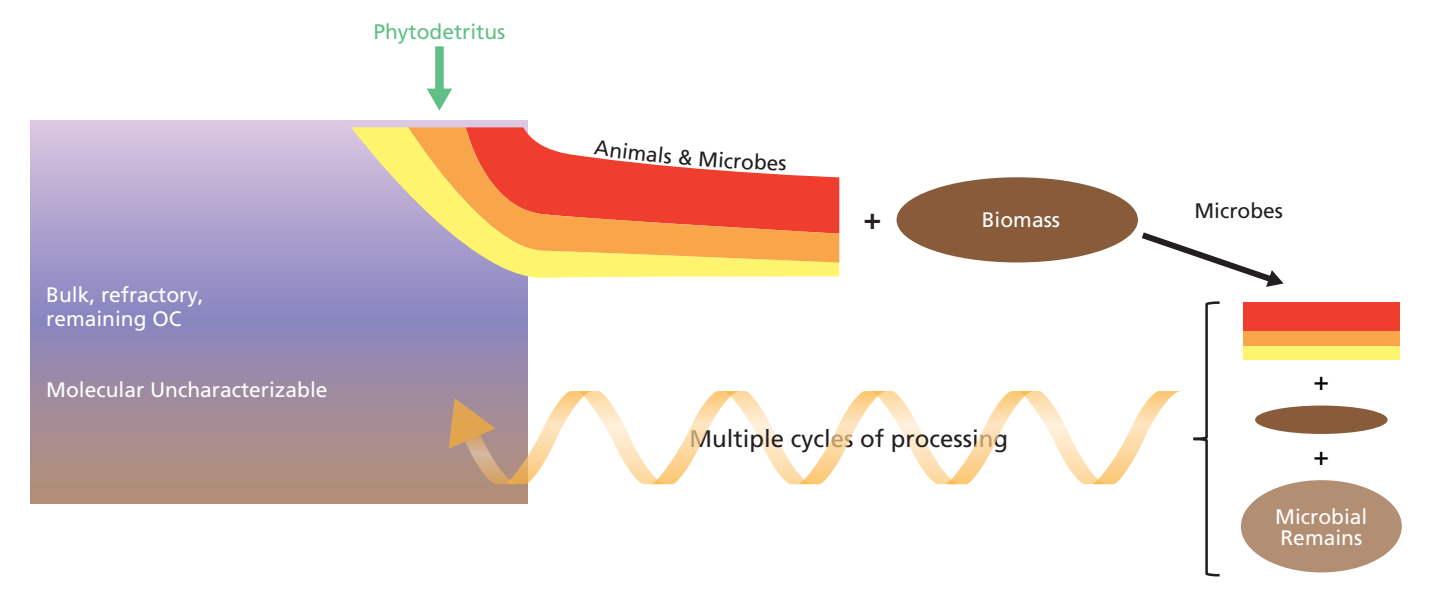
<style>
.page{position:relative;width:1446px;height:591px;background:#fff}
.page>*{position:absolute;margin:0;border:0;box-sizing:border-box;transform-origin:0 0}
.t1{font:700 30px "Frutiger LT Std";color:#231f20}
.t2{font:26.1px "Frutiger LT Std";color:#000001}
.t3{font:24px "Frutiger LT Std";color:#231f20}
.t4{font:21px/21px "Frutiger LT Std";color:#fff}
.t5{font:21px "Frutiger LT Std";color:#60bf86}
.t6{font:21px "Frutiger LT Std";color:#231f20}
</style>
<div class="page">
<svg style="left:30px;top:121px;width:497px;height:383px;background:#a796b2"></svg>
<svg style="left:351px;top:127px;width:488px;height:153px;background:#d2c8a9"></svg>
<svg style="left:408px;top:127px;width:431px;height:136px;background:#f29465"></svg>
<div style="left:896px;top:177px;width:242px;height:85px;background:#885c3a;border-radius:50%"></div>
<div style="left:1255px;top:406px;width:132px;height:28px;background:#885c3a;border-radius:50%"></div>
<div style="left:1241px;top:480px;width:161px;height:92px;background:#b28e72;border-radius:50%"></div>
<div style="left:1243px;top:303px;width:156px;height:28px;background:#ef3e2e"></div>
<div style="left:1243px;top:345px;width:156px;height:14px;background:#fff46d"></div>
<div style="left:1243px;top:331px;width:156px;height:14px;background:#f9a64a"></div>
<svg style="left:1193px;top:301px;width:27px;height:276px"></svg>
<div style="left:435px;top:46px;width:9px;height:46px;background:#60bf86"></div>
<svg style="left:427px;top:89px;width:25px;height:22px"></svg>
<svg style="left:1135px;top:228px;width:148px;height:59px"></svg>
<svg style="left:449px;top:391px;width:731px;height:93px"></svg>
<svg style="left:594px;top:140px;width:99px;height:26px"></svg>
<svg style="left:700px;top:151px;width:86px;height:20px"></svg>
<p class="t5" style="left:373px;top:19px;width:133px">Phytodetritus</p>
<p class="t4" style="left:46px;top:283px;width:159px;line-height:24px">Bulk, refractory, remaining OC</p>
<p class="t4" style="left:46px;top:379px;width:283px">Molecular Uncharacterizable</p>
<h1 class="t1" style="left:863px;top:201px;width:19px">+</h1>
<p class="t4" style="left:982px;top:209px;width:80px">Biomass</p>
<p class="t3" style="left:689px;top:425px;width:320px">Multiple cycles of processing</p>
<p class="t6" style="left:1194px;top:198px;width:90px">Microbes</p>
<p class="t2" style="left:1313px;top:366px;width:17px">+</p>
<p class="t2" style="left:1313px;top:440px;width:17px">+</p>
<p class="t4" style="left:1275px;top:507px;width:94px">Microbial<br>Remains</p>
</div>
